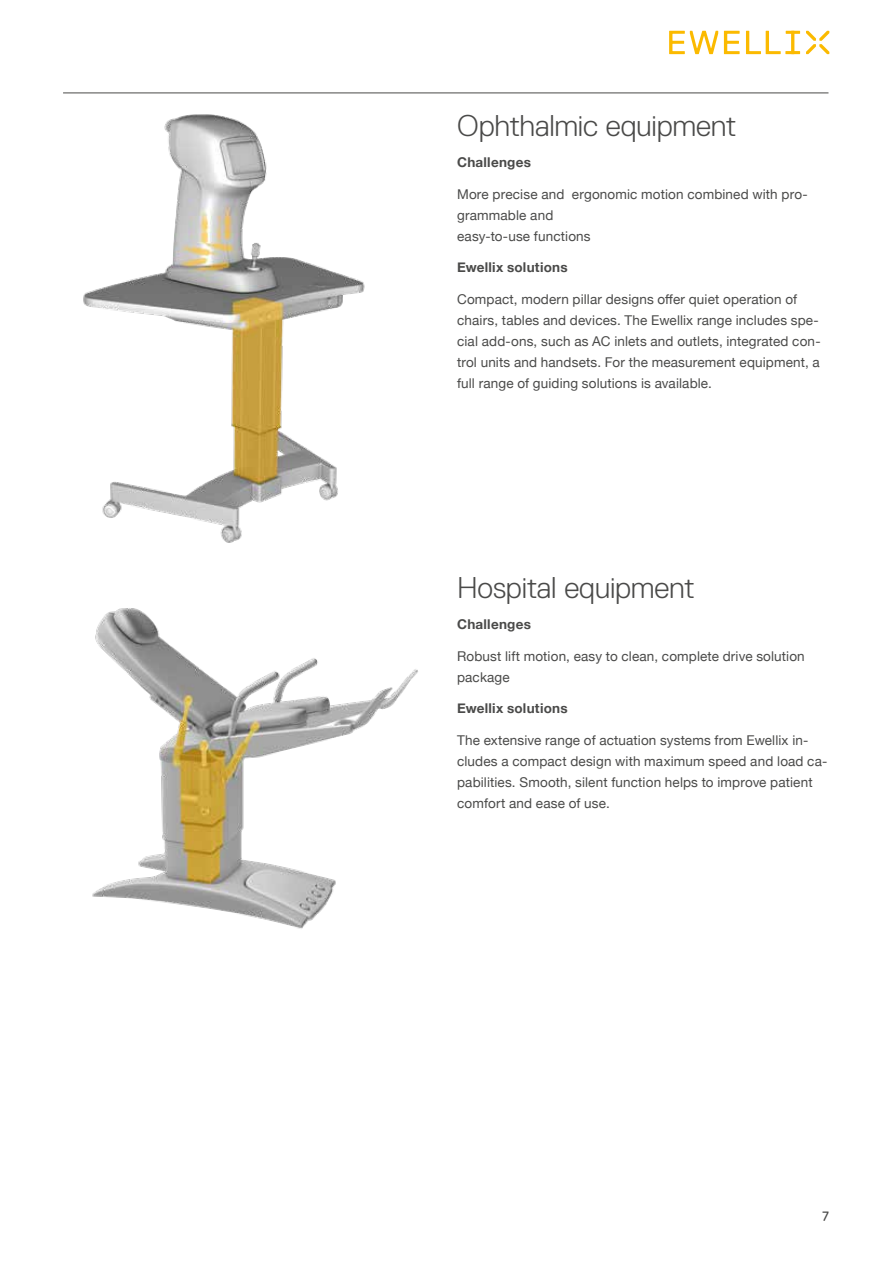
<style>
.page{position:relative;width:893px;height:1263px;background:#fff}
.page>*{position:absolute;margin:0;border:0;box-sizing:border-box;transform-origin:0 0}
.t1{font:300 30px "Replica Std";letter-spacing:-.005em;color:#4a4a49}
.t2{font:13.5px/21px "Helvetica Neue";letter-spacing:.01em;color:#4a4a49}
.t3{font:700 13.5px "Helvetica Neue";letter-spacing:.015em;color:#4a4a49}
.t4{font:13.5px "Replica Std";color:#4a4a49}
</style>
<div class="page">
<hr style="left:63px;top:93px;width:765px;height:1px;background:#4a4a49">
<svg style="left:669px;top:31px;width:131px;height:23px"></svg>
<svg style="left:806px;top:31px;width:23px;height:23px"></svg>
<img style="left:83px;top:115px;width:282px;height:428px">
<img style="left:92px;top:608px;width:326px;height:321px">
<h1 class="t1" style="left:457px;top:109px;width:281px">Ophthalmic equipment</h1>
<p class="t3" style="left:457px;top:152px;width:75px">Challenges</p>
<p class="t2" style="left:457px;top:184px;width:352px">More precise and ergonomic motion combined with pro&shy;grammable and<br>easy-to-use functions</p>
<p class="t3" style="left:457px;top:257px;width:112px">Ewellix solutions</p>
<p class="t2" style="left:457px;top:289px;width:365px">Compact, modern pillar designs offer quiet operation of chairs, tables and devices. The Ewellix range includes spe&shy;cial add-ons, such as AC inlets and outlets, integrated con&shy;trol units and handsets. For the measurement equipment, a full range of guiding solutions is available.</p>
<h1 class="t1" style="left:457px;top:571px;width:239px">Hospital equipment</h1>
<p class="t3" style="left:457px;top:614px;width:75px">Challenges</p>
<p class="t2" style="left:457px;top:646px;width:349px">Robust lift motion, easy to clean, complete drive solution package</p>
<p class="t3" style="left:457px;top:698px;width:112px">Ewellix solutions</p>
<p class="t2" style="left:457px;top:730px;width:372px">The extensive range of actuation systems from Ewellix in&shy;cludes a compact design with maximum speed and load ca&shy;pabilities. Smooth, silent function helps to improve patient comfort and ease of use.</p>
<p class="t4" style="left:822px;top:1209px;width:8px">7</p>
</div>
